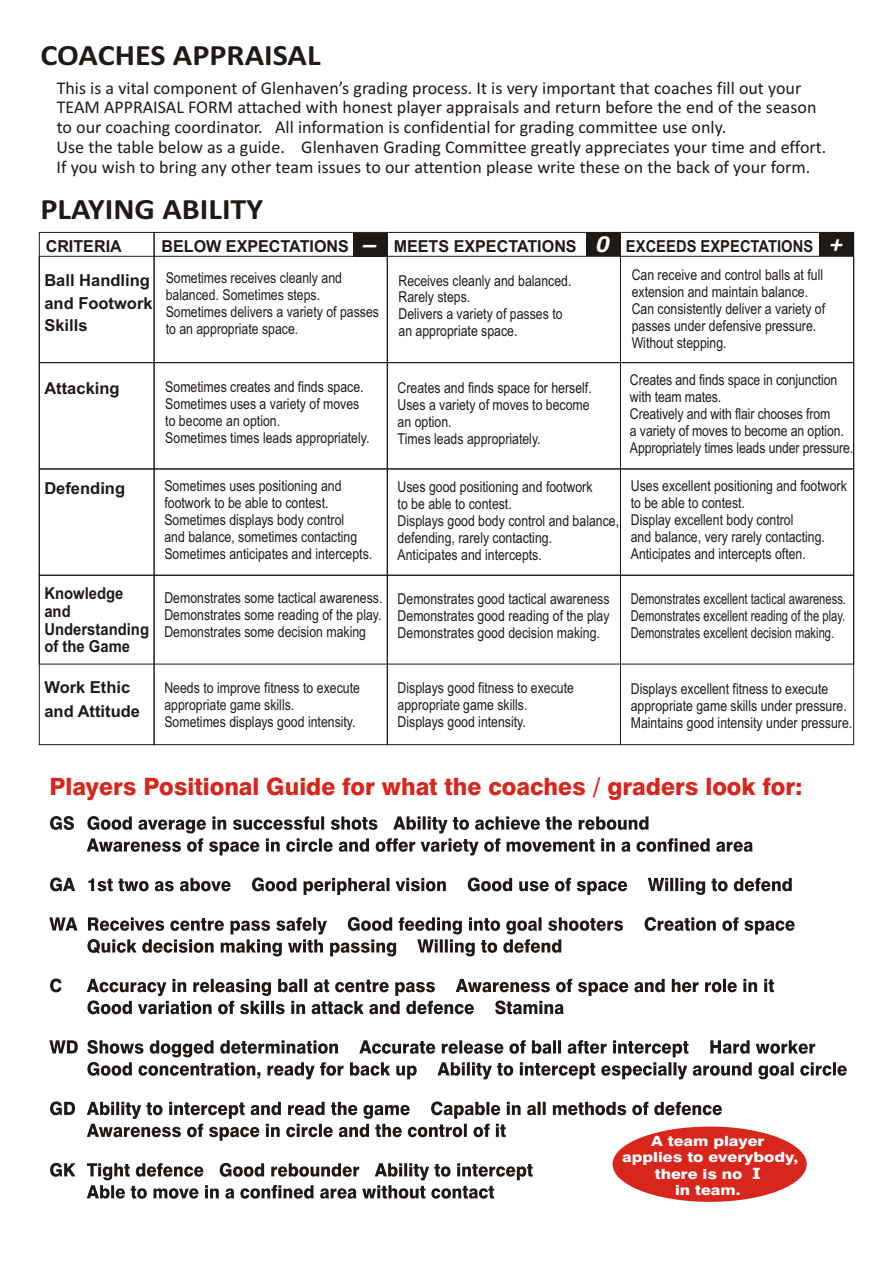
<style>
.page{position:relative;width:893px;height:1263px;background:#fff}
.page>*{position:absolute;margin:0;border:0;box-sizing:border-box;transform-origin:0 0}
.t1{font:700 29.55px "Calibri";color:#1f1a17;scale:1.09 1}
.t2{font:italic 700 24.75px "Calibri";color:#fff;scale:1.08 1}
.t3{font:800 23.85px "Swiss 721 BT";color:#d9261c}
.t4{font:18px/19.8px "Calibri";color:#1f1a17}
.t5{font:700 16.5px/22.5px "Arial";color:#1f1a17}
.t6{font:700 16.5px/17.7px "Arial";color:#1f1a17;scale:.9 1}
.t7{font:700 16.5px "Arial";color:#1f1a17;scale:.89 1}
.t8{font:15px/17px "Arial Narrow";color:#1f1a17}
.t9{font:15px/17px "Arial Narrow";color:#1f1a17;text-align:justify;scale:.91 1}
.t10{font:800 14.1px/15.6px "Swiss 721 BT";color:#fff;text-align:center;scale:1.17 1}
.s1{font-family:"Calibri";font-style:italic;font-size:24.75px;color:#fff}
.s2{font-family:"Tahoma";font-weight:700;font-size:15.45px}
</style>
<div class="page">
<div style="left:586px;top:232px;width:34px;height:24px;background:#1f1a17"></div>
<div style="left:819px;top:233px;width:35px;height:23px;background:#1f1a17"></div>
<svg style="left:306px;top:1062px;width:541px;height:18px"></svg>
<svg style="left:50px;top:1101px;width:672px;height:98px"></svg>
<svg style="left:49px;top:816px;width:766px;height:263px"></svg>
<div style="left:612px;top:1126px;width:195px;height:76px;background:#d9261c;border-radius:50%"></div>
<div style="left:353px;top:233px;width:34px;height:24px;background:#1f1a17"></div>
<div style="left:39px;top:256px;width:815px;height:107px;border:1px solid #1f1a17"></div>
<div style="left:39px;top:362px;width:815px;height:107px;border:1px solid #1f1a17"></div>
<div style="left:39px;top:468px;width:815px;height:108px;border:1px solid #1f1a17"></div>
<div style="left:39px;top:575px;width:815px;height:89px;border:1px solid #1f1a17"></div>
<div style="left:39px;top:232px;width:115px;height:513px;border:1px solid #1f1a17"></div>
<div style="left:154px;top:232px;width:234px;height:513px;border:1px solid #1f1a17"></div>
<div style="left:387px;top:232px;width:234px;height:513px;border:1px solid #1f1a17"></div>
<div style="left:620px;top:232px;width:234px;height:513px;border:1px solid #1f1a17"></div>
<h1 class="t1" style="left:41px;top:43px;width:258px">COACHES APPRAISAL</h1>
<p class="t4" style="left:57px;top:79px;width:771px">This is a vital component of Glenhaven’s grading process. It is very important that coaches fill out your TEAM APPRAISAL FORM attached with honest player appraisals and return before the end of the season to our coaching coordinator. All information is confidential for grading committee use only.<br>Use the table below as a guide. Glenhaven Grading Committee greatly appreciates your time and effort.<br>If you wish to bring any other team issues to our attention please write these on the back of your form.</p>
<h1 class="t1" style="left:41px;top:197px;width:206px">PLAYING ABILITY</h1>
<p class="t5" style="left:46px;top:236px;width:78px">CRITERIA</p>
<p class="t5" style="left:161px;top:236px;width:417px">BELOW EXPECTATIONS <span class="s1">–</span> MEETS EXPECTATIONS</p>
<p class="t7" style="left:626px;top:240px;width:212px">EXCEEDS EXPECTATIONS</p>
<p class="t5" style="left:44px;top:270px;width:110px">Ball Handling and Footwork<br>Skills</p>
<h2 class="t2" style="left:596px;top:233px;width:14px">0</h2>
<h2 class="t2" style="left:830px;top:234px;width:14px">+</h2>
<p class="t8" style="left:166px;top:271px;width:215px">Sometimes receives cleanly and balanced. Sometimes steps.<br>Sometimes delivers a variety of passes to an appropriate space.</p>
<p class="t8" style="left:398px;top:273px;width:174px">Receives cleanly and balanced.<br>Rarely steps.<br>Delivers a variety of passes to an appropriate space.</p>
<p class="t8" style="left:632px;top:268px;width:195px">Can receive and control balls at full extension and maintain balance.<br>Can consistently deliver a variety of passes under defensive pressure.<br>Without stepping.</p>
<p class="t8" style="left:165px;top:379px;width:206px">Sometimes creates and finds space.<br>Sometimes uses a variety of moves to become an option.<br>Sometimes times leads appropriately.</p>
<p class="t8" style="left:398px;top:381px;width:196px">Creates and finds space for herself.<br>Uses a variety of moves to become an option.<br>Times leads appropriately.</p>
<p class="t8" style="left:630px;top:373px;width:225px">Creates and finds space in conjunction with team mates.<br>Creatively and with flair chooses from<br>a variety of moves to become an option.<br>Appropriately times leads under pressure.</p>
<p class="t8" style="left:164px;top:479px;width:209px">Sometimes uses positioning and footwork to be able to contest.<br>Sometimes displays body control<br>and balance, sometimes contacting Sometimes anticipates and intercepts.</p>
<p class="t8" style="left:398px;top:479px;width:223px">Uses good positioning and footwork<br>to be able to contest.<br>Displays good body control and balance, defending, rarely contacting.<br>Anticipates and intercepts.</p>
<p class="t8" style="left:631px;top:478px;width:218px">Uses excellent positioning and footwork to be able to contest.<br>Display excellent body control<br>and balance, very rarely contacting.<br>Anticipates and intercepts often.</p>
<p class="t8" style="left:164px;top:591px;width:220px;text-align:justify">Demonstrates some tactical awareness.<br>Demonstrates some reading of the play.<br>Demonstrates some decision making</p>
<p class="t8" style="left:398px;top:591px;width:213px;text-align:justify">Demonstrates good tactical awareness Demonstrates good reading of the play Demonstrates good decision making.</p>
<p class="t9" style="left:631px;top:592px;width:238px">Demonstrates excellent tactical awareness.<br>Demonstrates excellent reading of the play.<br>Demonstrates excellent decision making.</p>
<p class="t5" style="left:44px;top:378px;width:77px">Attacking</p>
<p class="t5" style="left:44px;top:479px;width:82px">Defending</p>
<p class="t6" style="left:44px;top:586px;width:118px">Knowledge and<br>Understanding of the Game</p>
<p class="t5" style="left:44px;top:677px;width:87px">Work Ethic</p>
<p class="t8" style="left:164px;top:680px;width:197px">Needs to improve fitness to execute appropriate game skills.<br>Sometimes displays good intensity.</p>
<p class="t8" style="left:398px;top:680px;width:178px">Displays good fitness to execute appropriate game skills.<br>Displays good intensity.</p>
<p class="t8" style="left:631px;top:681px;width:223px">Displays excellent fitness to execute appropriate game skills under pressure.<br>Maintains good intensity under pressure.</p>
<p class="t5" style="left:44px;top:701px;width:97px">and Attitude</p>
<h3 class="t3" style="left:49px;top:777px;width:755px">Players Positional Guide for what the coaches / graders look for:</h3>
<p class="t10" style="left:622px;top:1135px;width:152px">A team player applies to everybody,</p>
<p class="t10" style="left:655px;top:1168px;width:92px">there is no <span class="s2">I </span>in team.</p>
</div>
